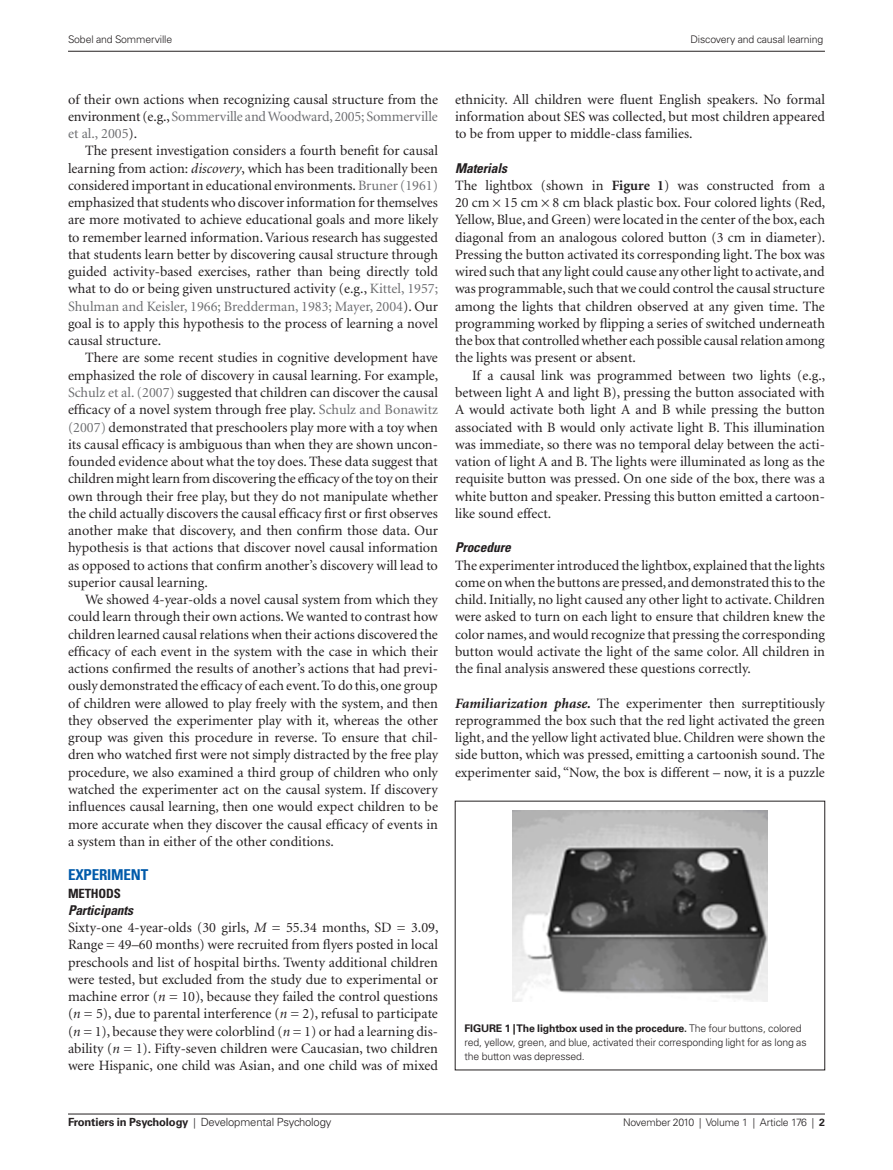
<style>
.page{position:relative;width:893px;height:1170px;background:#fff}
.page>*{position:absolute;margin:0;border:0;box-sizing:border-box;transform-origin:0 0}
.ART_tx_title1{font:700 condensed 15px "Univers";letter-spacing:-.01em;color:#015aaa}
.ART_tx{font:14.25px/17.2px "Minion";color:#231f20;text-align:justify}
.ART_tx1{font:14.25px/17.2px "Minion";color:#231f20;text-align:justify}
.ART_tx_title4{font:14.25px/17.2px "Minion";color:#231f20;text-align:justify}
.ART_tx_title3{font:italic 700 condensed 13.5px "Univers";letter-spacing:-.01em;color:#231f20}
.ART_tx_title2{font:700 condensed 12.75px "Univers";letter-spacing:-.01em;color:#231f20}
.t1{font:300 11.25px "Univers";letter-spacing:-.015em;color:#231f20}
.FIGURE_tx{font:300 10.5px/14.2px "Univers";letter-spacing:-.015em;color:#231f20}
.RH{font:300 10.5px "Univers";letter-spacing:-.015em;color:#231f20}
.s1{color:#6c6d70}
.s2{font-style:italic}
.s3{font-weight:700}
.s4{font-weight:700;font-style:italic}
.s5{font-size:10.5px}
</style>
<div class="page">
<hr style="left:68px;top:1113px;width:757px;height:1px;background:#231f20">
<hr style="left:68px;top:51px;width:757px;height:1px;background:#231f20">
<img style="left:512px;top:810px;width:255px;height:190px">
<p class="RH" style="left:68px;top:33px;width:106px">Sobel and Sommerville</p>
<p class="RH" style="left:690px;top:33px;width:134px">Discovery and causal learning</p>
<p class="ART_tx" style="left:68px;top:91px;width:371px">of their own actions when recognizing causal structure from the environment (e.g., <span class="s1">Sommerville and Woodward, 2005; Sommerville et al., 2005</span>).</p>
<p class="ART_tx" style="left:68px;top:143px;width:372px;text-indent:17px">The present investigation considers a fourth benefit for causal learning from action: <span class="s2">discovery</span>, which has been traditionally been considered important in educational environments. <span class="s1">Bruner (1961) </span>emphasized that students who discover information for themselves are more motivated to achieve educational goals and more likely to remember learned information. Various research has suggested that students learn better by discovering causal structure through guided activity-based exercises, rather than being directly told what to do or being given unstructured activity (e.g., <span class="s1">Kittel, 1957; Shulman and Keisler, 1966; Bredderman, 1983; Mayer, 2004</span>). Our goal is to apply this hypothesis to the process of learning a novel causal structure.</p>
<p class="ART_tx" style="left:68px;top:350px;width:372px;text-indent:17px">There are some recent studies in cognitive development have emphasized the role of discovery in causal learning. For example, <span class="s1">Schulz et al. (2007)</span> suggested that children can discover the causal efficacy of a novel system through free play. <span class="s1">Schulz and Bonawitz (2007)</span> demonstrated that preschoolers play more with a toy when its causal efficacy is ambiguous than when they are shown uncon&shy;founded evidence about what the toy does. These data suggest that children might learn from discovering the efficacy of the toy on their own through their free play, but they do not manipulate whether the child actually discovers the causal efficacy first or first observes another make that discovery, and then confirm those data. Our hypothesis is that actions that discover novel causal information as opposed to actions that confirm another’s discovery will lead to superior causal learning.</p>
<p class="ART_tx" style="left:68px;top:591px;width:371px;text-indent:17px">We showed 4-year-olds a novel causal system from which they could learn through their own actions. We wanted to contrast how children learned causal relations when their actions discovered the efficacy of each event in the system with the case in which their actions confirmed the results of another’s actions that had previ&shy;ously demonstrated the efficacy of each event. To do this, one group of children were allowed to play freely with the system, and then they observed the experimenter play with it, whereas the other group was given this procedure in reverse. To ensure that chil&shy;dren who watched first were not simply distracted by the free play procedure, we also examined a third group of children who only watched the experimenter act on the causal system. If discovery influences causal learning, then one would expect children to be more accurate when they discover the causal efficacy of events in a system than in either of the other conditions.</p>
<p class="ART_tx_title1" style="left:68px;top:865px;width:82px">EXPERIMENT</p>
<p class="ART_tx_title2" style="left:68px;top:885px;width:54px">METHODS</p>
<p class="ART_tx_title3" style="left:68px;top:901px;width:67px">Participants</p>
<p class="ART_tx1" style="left:68px;top:919px;width:372px">Sixty-one 4-year-olds (30 girls, <span class="s2">M</span> = 55.34 months, SD = 3.09, Range = 49–60 months) were recruited from flyers posted in local preschools and list of hospital births. Twenty additional children were tested, but excluded from the study due to experimental or machine error (<span class="s2">n</span> = 10), because they failed the control questions (<span class="s2">n</span> = 5), due to parental interference (<span class="s2">n</span> = 2), refusal to participate (<span class="s2">n</span> = 1), because they were colorblind (<span class="s2">n</span> = 1) or had a learning dis&shy;ability (<span class="s2">n</span> = 1). Fifty-seven children were Caucasian, two children were Hispanic, one child was Asian, and one child was of mixed</p>
<p class="ART_tx1" style="left:455px;top:91px;width:371px">ethnicity. All children were fluent English speakers. No formal information about SES was collected, but most children appeared to be from upper to middle-class families.</p>
<p class="ART_tx_title3" style="left:455px;top:159px;width:54px">Materials</p>
<p class="ART_tx1" style="left:455px;top:177px;width:372px">The lightbox (shown in <span class="s3">Figure 1</span>) was constructed from a 20 cm 15 cm 8 cm black plastic box. Four colored lights (Red, Yellow, Blue, and Green) were located in the center of the box, each diagonal from an analogous colored button (3 cm in diameter).<br>Pressing the button activated its corresponding light. The box was wired such that any light could cause any other light to activate, and was programmable, such that we could control the causal structure among the lights that children observed at any given time. The programming worked by flipping a series of switched underneath the box that controlled whether each possible causal relation among the lights was present or absent.</p>
<p class="ART_tx" style="left:455px;top:367px;width:372px;text-indent:17px">If a causal link was programmed between two lights (e.g., between light A and light B), pressing the button associated with A would activate both light A and B while pressing the button associated with B would only activate light B. This illumination was immediate, so there was no temporal delay between the acti&shy;vation of light A and B. The lights were illuminated as long as the requisite button was pressed. On one side of the box, there was a white button and speaker. Pressing this button emitted a cartoon&shy;like sound effect.</p>
<p class="ART_tx_title3" style="left:455px;top:539px;width:57px">Procedure</p>
<p class="ART_tx1" style="left:455px;top:557px;width:372px">The experimenter introduced the lightbox, explained that the lights come on when the buttons are pressed, and demonstrated this to the child. Initially, no light caused any other light to activate. Children were asked to turn on each light to ensure that children knew the color names, and would recognize that pressing the corresponding button would activate the light of the same color. All children in the final analysis answered these questions correctly.</p>
<p class="ART_tx_title4" style="left:455px;top:695px;width:371px"><span class="s4">Familiarization phase.</span> The experimenter then surreptitiously reprogrammed the box such that the red light activated the green light, and the yellow light activated blue. Children were shown the side button, which was pressed, emitting a cartoonish sound. The experimenter said, “Now, the box is different – now, it is a puzzle</p>
<p class="FIGURE_tx" style="left:465px;top:1020px;width:343px"><span class="s3">Figure 1 | The lightbox used in the procedure.</span> The four buttons, colored red, yellow, green, and blue, activated their corresponding light for as long as the button was depressed.</p>
<p class="t1" style="left:68px;top:1115px;width:265px"><span class="s3">Frontiers in Psychology</span> <span class="s5">|</span> Developmental Psychology</p>
<p class="FIGURE_tx" style="left:623px;top:1115px;width:203px">November 2010 | Volume 1 | Article 176 | <span class="s3">2</span></p>
</div>
